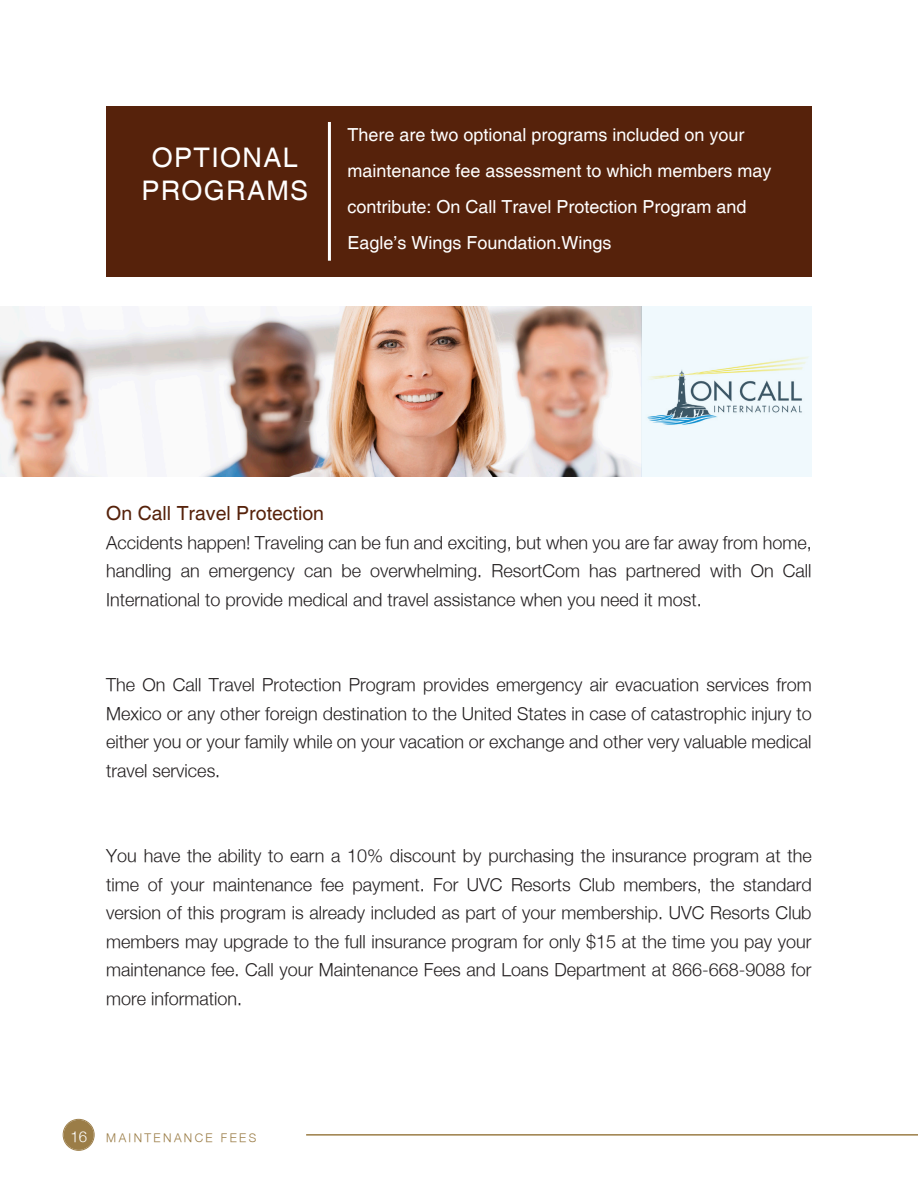
<style>
.page{position:relative;width:918px;height:1188px;background:#fff}
.page>*{position:absolute;margin:0;border:0;box-sizing:border-box;transform-origin:0 0}
.t1{font:27px "Helvetica";letter-spacing:.05em;color:#fff}
.t2{font:19.5px "Helvetica";color:#56220b}
.t3{font:300 18px/28.5px "Helvetica Neue";color:#231f20;text-align:justify}
.t4{font:18px "Helvetica";color:#fff}
.t5{font:300 15px "Helvetica Neue";color:#fff}
.t6{font:300 12px "Helvetica Neue";letter-spacing:.2em;color:#9b7d47}
</style>
<div class="page">
<div style="left:64px;top:1120px;width:30px;height:30px;background:#9b7d47;border-radius:50%"></div>
<div style="left:63px;top:1119px;width:31px;height:31px;border:1px solid #9b7d47;border-radius:50%"></div>
<div style="left:64px;top:1120px;width:29px;height:29px;border:1px solid #9b7d47;border-radius:50%"></div>
<hr style="left:306px;top:1134px;width:612px;height:2px;background:#9b7d47">
<div style="left:106px;top:106px;width:706px;height:170px;background:#56220b"></div>
<img style="left:0;top:306px;width:642px;height:170px">
<div style="left:642px;top:306px;width:170px;height:170px;background:#f0f9fd"></div>
<img style="left:647px;top:357px;width:161px;height:68px">
<hr style="left:328px;top:122px;width:3px;height:139px;background:#fff">
<p class="t1" style="left:152px;top:142px;width:147px">OPTIONAL</p>
<p class="t1" style="left:141px;top:175px;width:168px">PROGRAMS</p>
<p class="t4" style="left:347px;top:124px;width:399px">There are two optional programs included on your</p>
<p class="t4" style="left:347px;top:160px;width:426px">maintenance fee assessment to which members may</p>
<p class="t4" style="left:347px;top:196px;width:401px">contribute: On Call Travel Protection Program and</p>
<p class="t4" style="left:347px;top:232px;width:266px">Eagle’s Wings Foundation.Wings</p>
<p class="t2" style="left:106px;top:502px;width:219px">On Call Travel Protection</p>
<p class="t3" style="left:106px;top:528px;width:707px">Accidents happen! Traveling can be fun and exciting, but when you are far away from home, handling an emergency can be overwhelming. ResortCom has partnered with On Call International to provide medical and travel assistance when you need it most.</p>
<p class="t3" style="left:106px;top:670px;width:707px">The On Call Travel Protection Program provides emergency air evacuation services from Mexico or any other foreign destination to the United States in case of catastrophic injury to either you or your family while on your vacation or exchange and other very valuable medical travel services.</p>
<p class="t3" style="left:106px;top:841px;width:707px">You have the ability to earn a 10% discount by purchasing the insurance program at the time of your maintenance fee payment. For UVC Resorts Club members, the standard version of this program is already included as part of your membership. UVC Resorts Club members may upgrade to the full insurance program for only $15 at the time you pay your maintenance fee. Call your Maintenance Fees and Loans Department at 866-668-9088 for more information.</p>
<p class="t5" style="left:71px;top:1127px;width:18px">16</p>
<p class="t6" style="left:106px;top:1130px;width:152px">MAINTENANCE FEES</p>
</div>
